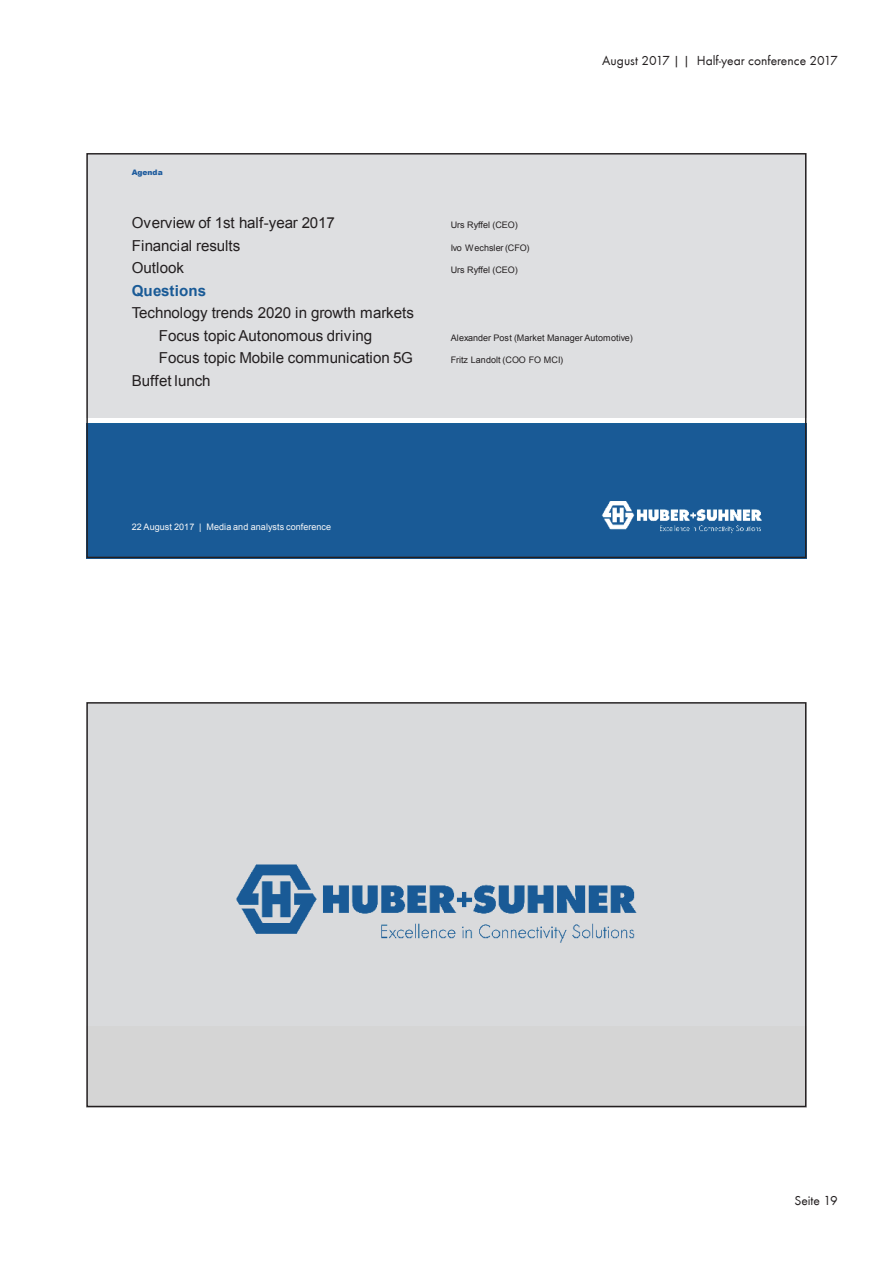
<style>
.page{position:relative;width:893px;height:1263px;background:#fff}
.page>*{position:absolute;margin:0;border:0;box-sizing:border-box;transform-origin:0 0}
.t1{font:15.15px/22.5px "Arial";letter-spacing:-.01em;color:#231f20}
.t2{font:700 15.15px "Arial";letter-spacing:.01em;color:#195a96}
.t3{font:13.5px "Futura T Boo";color:#231f20}
.t4{font:9px "Arial";letter-spacing:.005em;color:#231f20}
.t5{font:9px "Arial";letter-spacing:.005em;color:#f9f9f9}
.t6{font:9px "Arial";letter-spacing:-.015em;color:#231f20}
.t7{font:900 7.5px "Arial";color:#1d5b9d}
</style>
<div class="page">
<div style="left:88px;top:423px;width:716px;height:133px;background:#195a96"></div>
<div style="left:86px;top:153px;width:720px;height:264px;background:#dedfe1"></div>
<div style="left:88px;top:704px;width:716px;height:401px;background:#d9dadc"></div>
<p class="t3" style="left:602px;top:53px;width:237px">August 2017 | | Half-year conference 2017</p>
<p class="t7" style="left:132px;top:167px;width:32px">Agenda</p>
<p class="t1" style="left:132px;top:212px;width:205px">Overview of 1st half-year 2017<br>Financial results<br>Outlook</p>
<p class="t2" style="left:132px;top:280px;width:76px">Questions</p>
<p class="t1" style="left:132px;top:302px;width:284px">Technology trends 2020 in growth markets</p>
<p class="t1" style="left:159px;top:324px;width:215px">Focus topic Autonomous driving</p>
<p class="t1" style="left:159px;top:347px;width:256px">Focus topic Mobile communication 5G</p>
<p class="t1" style="left:132px;top:369px;width:80px">Buffet lunch</p>
<p class="t4" style="left:451px;top:219px;width:69px">Urs Ryffel (CEO)</p>
<p class="t6" style="left:451px;top:242px;width:80px">Ivo Wechsler (CFO)</p>
<p class="t4" style="left:451px;top:264px;width:69px">Urs Ryffel (CEO)</p>
<p class="t4" style="left:451px;top:332px;width:184px">Alexander Post (Market Manager Automotive)</p>
<p class="t4" style="left:451px;top:354px;width:114px">Fritz Landolt (COO FO MCI)</p>
<p class="t5" style="left:132px;top:521px;width:201px">22 August 2017 | Media and analysts conference</p>
<p class="t3" style="left:794px;top:1193px;width:45px">Seite 19</p>
</div>
